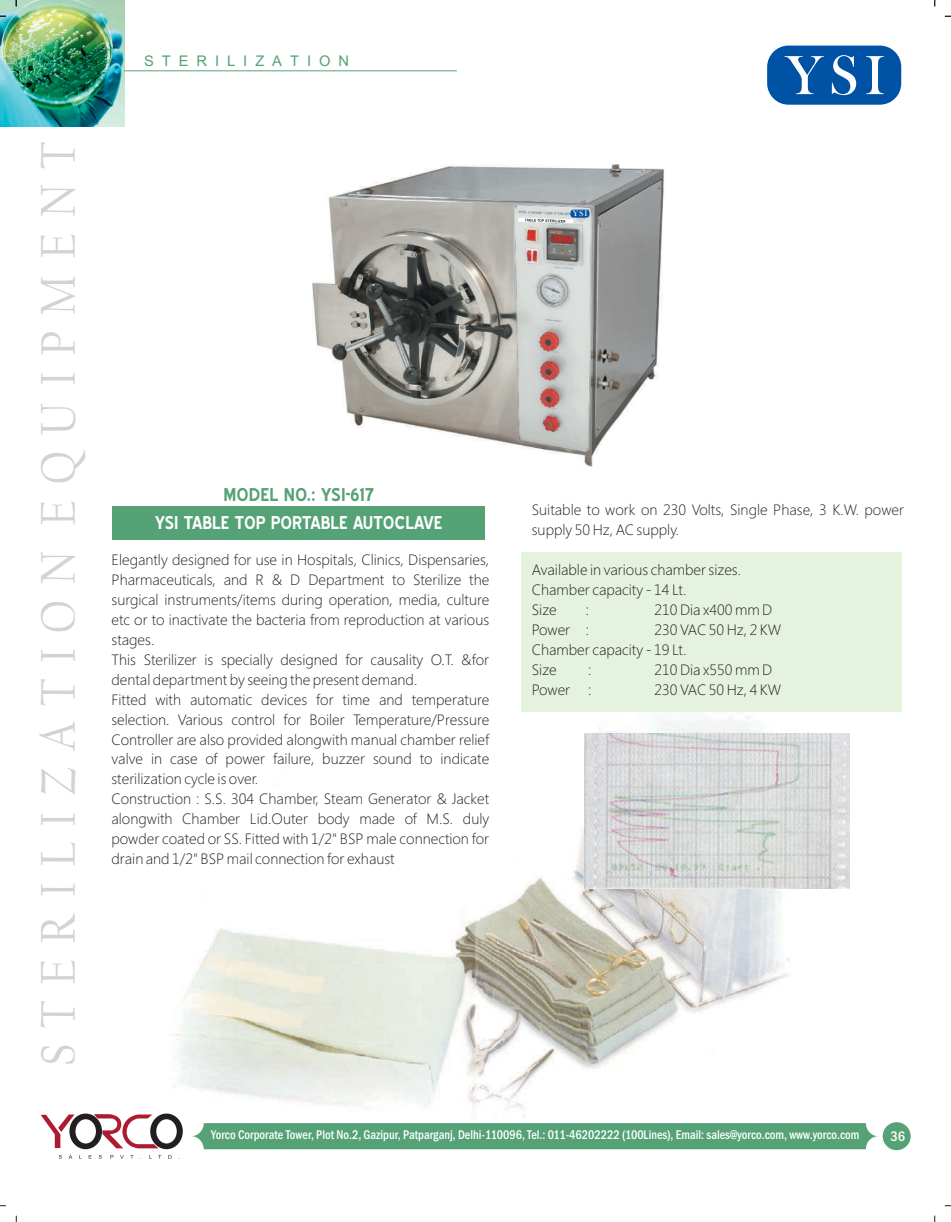
<style>
.page{position:relative;width:951px;height:1222px;background:#fff}
.page>*{position:absolute;margin:0;border:0;box-sizing:border-box;transform-origin:0 0}
.t1{font:57px "Bask Old Face";color:#fff}
.t2{font:50.55px "Californian FB";letter-spacing:.34em;color:#d1d3d4;scale:.9 1}
.t3{font:22.5px "Browallia UPC";letter-spacing:.355em;color:#54a275}
.t4{font:700 18px "Blue Highway";color:#fff;scale:.96 1}
.t5{font:700 18px "Blue Highway";color:#54a275}
.t6{font:300 15px/20px "Segoe UI";color:#231f20}
.t7{font:500 condensed 14.4px "Franklin Gothic";color:#fff}
.t8{font:500 condensed 13.05px "Franklin Gothic";color:#fff;scale:.94 1}
.t9{font:8.4px "Bask Old Face";color:#fff}
</style>
<div class="page">
<img style="left:174px;top:711px;width:645px;height:407px">
<div style="left:521px;top:552px;width:381px;height:159px;background:#e5f2de"></div>
<img style="left:584px;top:733px;width:265px;height:155px">
<img style="left:313px;top:164px;width:351px;height:303px">
<svg style="left:518px;top:218px;width:55px;height:5px"></svg>
<div style="left:191px;top:1123px;width:687px;height:26px;background:#54a275;border-radius:13px"></div>
<div style="left:882px;top:1122px;width:28px;height:28px;background:#54a275;border-radius:50%"></div>
<svg style="left:41px;top:1114px;width:33px;height:34px"></svg>
<div style="left:69px;top:1113px;width:33px;height:36px;border:6px solid #231f20;border-radius:50%"></div>
<svg style="left:94px;top:1114px;width:64px;height:34px"></svg>
<div style="left:150px;top:1113px;width:33px;height:36px;border:6px solid #231f20;border-radius:50%"></div>
<svg style="left:59px;top:1155px;width:113px;height:3px"></svg>
<img style="left:0;top:0;width:125px;height:126px">
<hr style="left:124px;top:70px;width:333px;height:1px;background:#54a275">
<div style="left:112px;top:507px;width:372px;height:33px;background:#54a275"></div>
<div style="left:767px;top:46px;width:134px;height:59px;background:#0052a4;border:4px solid #0052a4;border-radius:19px"></div>
<div style="left:570px;top:210px;width:19px;height:8px;background:#0052a4;border-radius:3px"></div>
<h3 class="t3" style="left:144px;top:47px;width:206px">STERILIZATION</h3>
<h2 class="t2" style="left:37px;top:1066px;width:1029px;rotate:-90deg">STERILIZATION EQUIPMENT</h2>
<p class="t5" style="left:223px;top:488px;width:152px">MODEL NO.: YSI-617</p>
<p class="t4" style="left:155px;top:515px;width:301px">YSI TABLE TOP PORTABLE AUTOCLAVE</p>
<p class="t6" style="left:111px;top:551px;width:379px">Elegantly designed for use in Hospitals, Clinics, Dispensaries, Pharmaceuticals, and R &amp; D Department to Sterilize the surgical instruments/items during operation, media, culture etc or to inactivate the bacteria from reproduction at various stages.<br>This Sterilizer is specially designed for causality O.T. &amp;for dental department by seeing the present demand.<br>Fitted with automatic devices for time and temperature selection. Various control for Boiler Temperature/Pressure Controller are also provided alongwith manual chamber relief valve in case of power failure, buzzer sound to indicate sterilization cycle is over.<br>Construction : S.S. 304 Chamber, Steam Generator &amp; Jacket alongwith Chamber Lid.Outer body made of M.S. duly powder coated or SS. Fitted with 1/2" BSP male connection for drain and 1/2" BSP mail connection for exhaust</p>
<p class="t9" style="left:572px;top:211px;width:16px">YSI</p>
<h1 class="t1" style="left:785px;top:55px;width:101px">YSI</h1>
<p class="t6" style="left:531px;top:501px;width:374px">Suitable to work on 230 Volts, Single Phase, 3 K.W. power supply 50 Hz, AC supply.</p>
<p class="t6" style="left:531px;top:561px;width:211px">Available in various chamber sizes.<br>Chamber capacity - 14 Lt.<br>Size</p>
<p class="t6" style="left:585px;top:601px;width:5px">:</p>
<p class="t6" style="left:654px;top:601px;width:119px">210 Dia x400 mm D</p>
<p class="t6" style="left:531px;top:621px;width:59px">Power :</p>
<p class="t6" style="left:531px;top:621px;width:251px;text-indent:123px">230 VAC 50 Hz, 2 KW<br>Chamber capacity - 19 Lt.<br>Size</p>
<p class="t6" style="left:588px;top:661px;width:5px">:</p>
<p class="t6" style="left:654px;top:661px;width:119px">210 Dia x550 mm D</p>
<p class="t6" style="left:531px;top:681px;width:61px">Power :</p>
<p class="t6" style="left:654px;top:681px;width:128px">230 VAC 50 Hz, 4 KW</p>
<p class="t8" style="left:211px;top:1130px;width:691px">Yorco Corporate Tower, Plot No.2, Gazipur, Patparganj, Delhi-110096, Tel.: 011-46202222 (100Lines), Email: sales@yorco.com, www.yorco.com</p>
<p class="t7" style="left:890px;top:1131px;width:16px">36</p>
</div>
